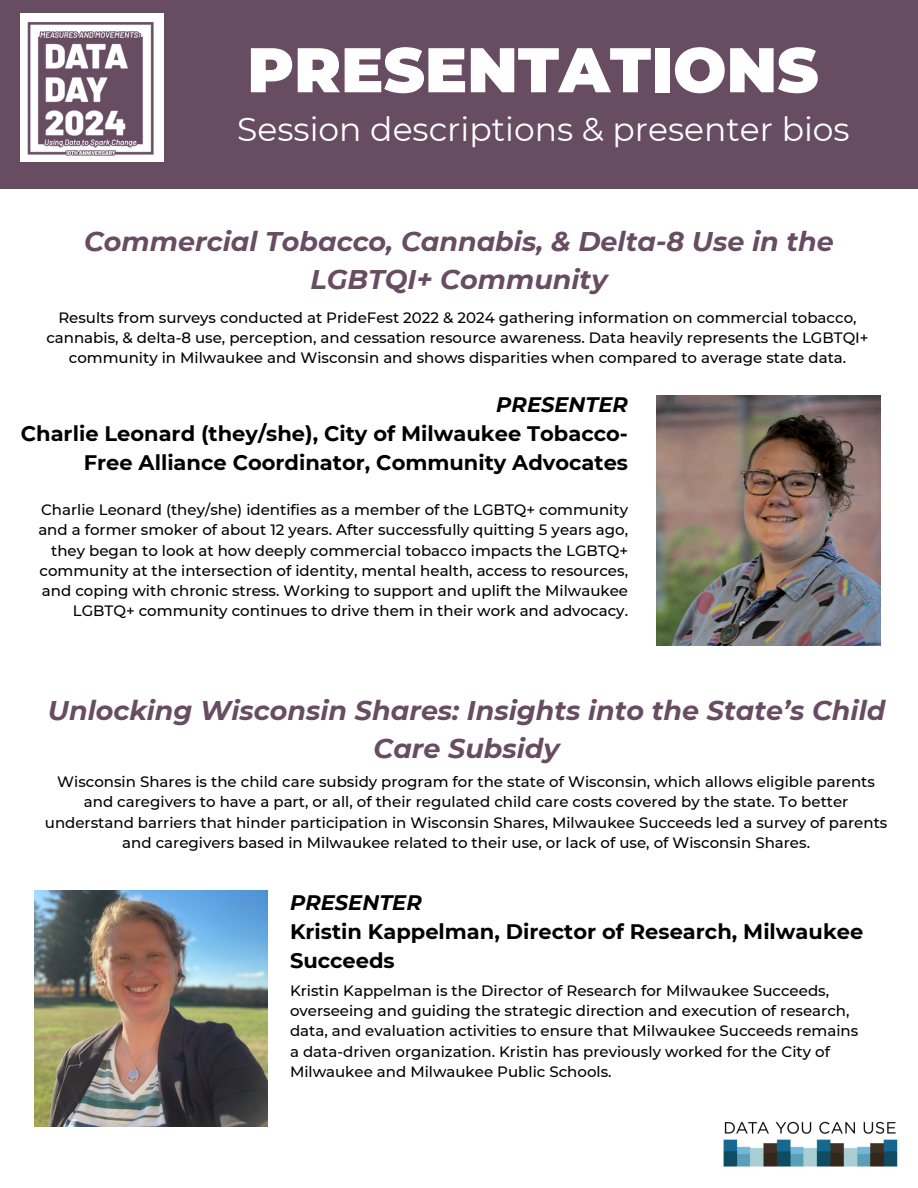
<style>
.page{position:relative;width:918px;height:1188px;background:#fff}
.page>*{position:absolute;margin:0;border:0;box-sizing:border-box;transform-origin:0 0}
.t1{font:900 63px "Montserrat";color:#fff}
.t2{font:33px "Montserrat";color:#fff}
.t3{font:italic 700 27px/37.2px "Montserrat";color:#674c62;text-align:center}
.t4{font:700 21px/29.2px "Montserrat";color:#000;text-align:right}
.t5{font:italic 700 21px "Montserrat";color:#000}
.t6{font:500 15px/20.2px "Montserrat";color:#000;text-align:center}
</style>
<div class="page">
<img style="left:723px;top:1121px;width:175px;height:46px">
<div style="left:0;top:0;width:918px;height:188px;background:#674c62"></div>
<div style="left:20px;top:14px;width:143px;height:148px;background:#fff"></div>
<img style="left:27px;top:22px;width:127px;height:134px">
<img style="left:657px;top:395px;width:224px;height:250px">
<img style="left:34px;top:890px;width:233px;height:236px">
<h3 class="t1" style="left:247px;top:31px;width:573px">PRESENTATIONS</h3>
<p class="t2" style="left:237px;top:109px;width:614px">Session descriptions &amp; presenter bios</p>
<p class="t3" style="left:84px;top:223px;width:751px">Commercial Tobacco, Cannabis, &amp; Delta-8 Use in the<br>LGBTQI+ Community</p>
<p class="t6" style="left:46px;top:307px;width:824px">Results from surveys conducted at PrideFest 2022 &amp; 2024 gathering information on commercial tobacco, cannabis, &amp; delta-8 use, perception, and cessation resource awareness. Data heavily represents the LGBTQI+ community in Milwaukee and Wisconsin and shows disparities when compared to average state data.</p>
<h3 class="t5" style="left:496px;top:391px;width:133px">PRESENTER</h3>
<h3 class="t4" style="left:21px;top:419px;width:609px">Charlie Leonard (they/she), City of Milwaukee Tobacco-<br>Free Alliance Coordinator, Community Advocates</h3>
<h3 class="t6" style="left:38px;top:500px;width:591px;text-align:right">Charlie Leonard (they/she) identifies as a member of the LGBTQ+ community and a former smoker of about 12 years. After successfully quitting 5 years ago, they began to look at how deeply commercial tobacco impacts the LGBTQ+ community at the intersection of identity, mental health, access to resources, and coping with chronic stress. Working to support and uplift the Milwaukee LGBTQ+ community continues to drive them in their work and advocacy.</h3>
<p class="t3" style="left:48px;top:692px;width:839px">Unlocking Wisconsin Shares: Insights into the State’s Child<br>Care Subsidy</p>
<p class="t6" style="left:45px;top:772px;width:844px">Wisconsin Shares is the child care subsidy program for the state of Wisconsin, which allows eligible parents and caregivers to have a part, or all, of their regulated child care costs covered by the state. To better understand barriers that hinder participation in Wisconsin Shares, Milwaukee Succeeds led a survey of parents and caregivers based in Milwaukee related to their use, or lack of use, of Wisconsin Shares.</p>
<h3 class="t5" style="left:290px;top:889px;width:133px">PRESENTER</h3>
<h3 class="t4" style="left:290px;top:917px;width:575px;text-align:left">Kristin Kappelman, Director of Research, Milwaukee<br>Succeeds</h3>
<p class="t6" style="left:290px;top:980px;width:570px;text-align:left">Kristin Kappelman is the Director of Research for Milwaukee Succeeds, overseeing and guiding the strategic direction and execution of research, data, and evaluation activities to ensure that Milwaukee Succeeds remains a data-driven organization. Kristin has previously worked for the City of Milwaukee and Milwaukee Public Schools.</p>
</div>
